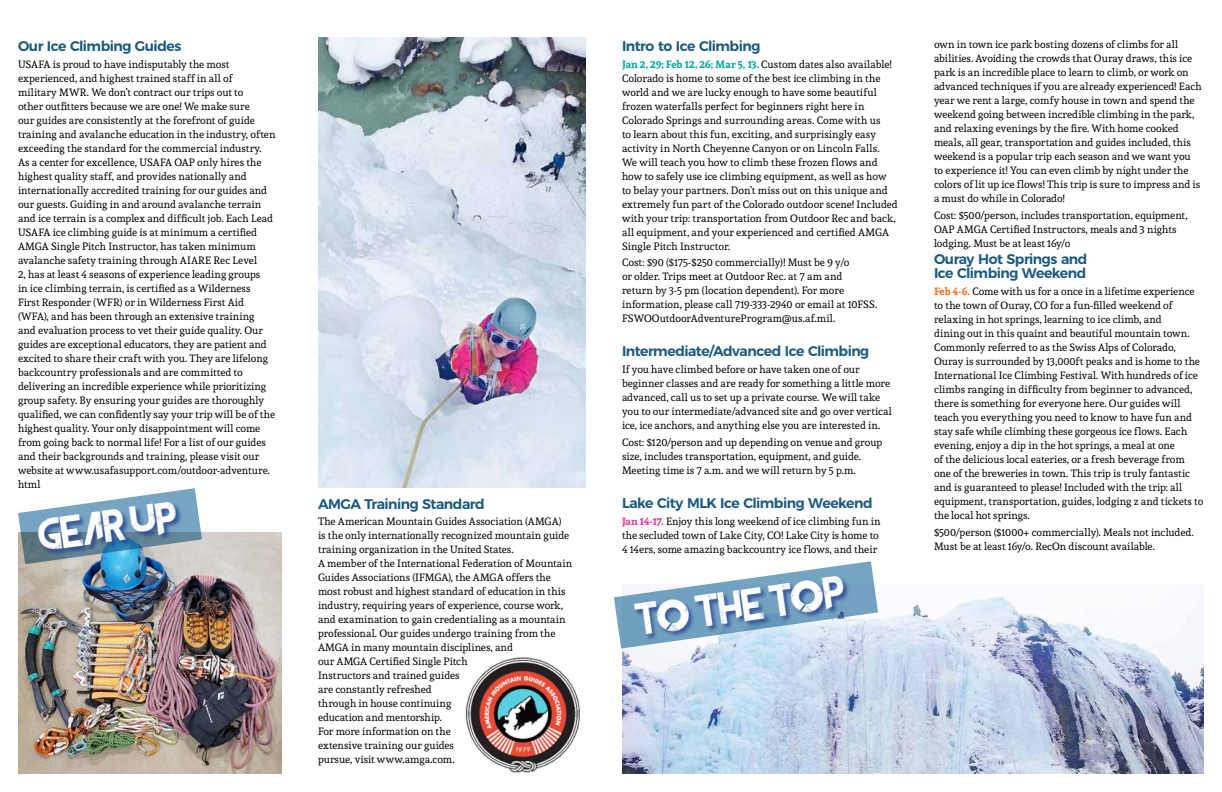
<style>
.page{position:relative;width:1222px;height:792px;background:#fff}
.page>*{position:absolute;margin:0;border:0;box-sizing:border-box;transform-origin:0 0}
.t1{font:27px "The Frontman";color:#fff}
.t2{font:600 14px/14px "Montserrat";letter-spacing:-.035em;color:#1b5a81}
.t3{font:10.5px/14px "Andada";letter-spacing:.005em;color:#000}
.s1{font-weight:700;color:#00a89e}
.s2{font-weight:700;color:#e23898}
.s3{font-weight:700;color:#f37121}
</style>
<div class="page">
<img style="left:318px;top:37px;width:268px;height:450px">
<img style="left:622px;top:596px;width:582px;height:178px">
<img style="left:465px;top:657px;width:115px;height:116px">
<img style="left:18px;top:533px;width:264px;height:241px">
<svg style="left:614px;top:561px;width:264px;height:88px"></svg>
<div style="left:634px;top:576px;width:216px;height:65px;background:#25408f;opacity:.75"></div>
<svg style="left:18px;top:488px;width:184px;height:76px"></svg>
<div style="left:38px;top:502px;width:145px;height:55px;background:#25408f;opacity:.75"></div>
<h2 class="t2" style="left:18px;top:38px;width:165px">Our Ice Climbing Guides</h2>
<p class="t3" style="left:18px;top:57px;width:259px">USAFA is proud to have indisputably the most experienced, and highest trained staff in all of<br>military MWR. We don’t contract our trips out to<br>other outfitters because we are one! We make sure<br>our guides are consistently at the forefront of guide training and avalanche education in the industry, often exceeding the standard for the commercial industry.<br>As a center for excellence, USAFA OAP only hires the highest quality staff, and provides nationally and internationally accredited training for our guides and our guests. Guiding in and around avalanche terrain and ice terrain is a complex and difficult job. Each Lead USAFA ice climbing guide is at minimum a certified AMGA Single Pitch Instructor, has taken minimum avalanche safety training through AIARE Rec Level<br>2, has at least 4 seasons of experience leading groups<br>in ice climbing terrain, is certified as a Wilderness<br>First Responder (WFR) or in Wilderness First Aid (WFA), and has been through an extensive training<br>and evaluation process to vet their guide quality. Our guides are exceptional educators, they are patient and excited to share their craft with you. They are lifelong backcountry professionals and are committed to delivering an incredible experience while prioritizing group safety. By ensuring your guides are thoroughly qualified, we can confidently say your trip will be of the highest quality. Your only disappointment will come from going back to normal life! For a list of our guides and their backgrounds and training, please visit our website at www.usafasupport.com/outdoor-adventure. html</p>
<h1 class="t1" style="left:37px;top:522px;width:142px;rotate:-8deg">gear up</h1>
<h2 class="t2" style="left:318px;top:495px;width:168px">AMGA Training Standard</h2>
<p class="t3" style="left:318px;top:515px;width:256px">The American Mountain Guides Association (AMGA)<br>is the only internationally recognized mountain guide training organization in the United States.<br>A member of the International Federation of Mountain Guides Associations (IFMGA), the AMGA offers the most robust and highest standard of education in this industry, requiring years of experience, course work, and examination to gain credentialing as a mountain professional. Our guides undergo training from the AMGA in many mountain disciplines, and<br>our AMGA Certified Single Pitch<br>Instructors and trained guides<br>are constantly refreshed<br>through in house continuing<br>education and mentorship.<br>For more information on the<br>extensive training our guides<br>pursue, visit www.amga.com.</p>
<h2 class="t2" style="left:622px;top:38px;width:140px">Intro to Ice Climbing</h2>
<p class="t3" style="left:622px;top:57px;width:277px"><span class="s1">Jan 2, 29; Feb 12, 26; Mar 5, 13.</span> Custom dates also available!<br>Colorado is home to some of the best ice climbing in the world and we are lucky enough to have some beautiful frozen waterfalls perfect for beginners right here in Colorado Springs and surrounding areas. Come with us<br>to learn about this fun, exciting, and surprisingly easy activity in North Cheyenne Canyon or on Lincoln Falls.<br>We will teach you how to climb these frozen flows and how to safely use ice climbing equipment, as well as how to belay your partners. Don’t miss out on this unique and extremely fun part of the Colorado outdoor scene! Included with your trip: transportation from Outdoor Rec and back, all equipment, and your experienced and certified AMGA Single Pitch Instructor.</p>
<p class="t3" style="left:622px;top:256px;width:257px">Cost: $90 ($175-$250 commercially)! Must be 9 y/o<br>or older. Trips meet at Outdoor Rec. at 7 am and<br>return by 3-5 pm (location dependent). For more information, please call 719-333-2940 or email at 10FSS.<br>FSWOOutdoorAdventureProgram@us.af.mil.</p>
<h2 class="t2" style="left:622px;top:343px;width:249px">Intermediate/Advanced Ice Climbing</h2>
<p class="t3" style="left:622px;top:362px;width:271px">If you have climbed before or have taken one of our beginner classes and are ready for something a little more advanced, call us to set up a private course. We will take you to our intermediate/advanced site and go over vertical ice, ice anchors, and anything else you are interested in.</p>
<p class="t3" style="left:622px;top:435px;width:262px">Cost: $120/person and up depending on venue and group size, includes transportation, equipment, and guide.<br>Meeting time is 7 a.m. and we will return by 5 p.m.</p>
<h2 class="t2" style="left:622px;top:495px;width:252px">Lake City MLK Ice Climbing Weekend</h2>
<p class="t3" style="left:622px;top:514px;width:260px"><span class="s2">Jan 14-17.</span> Enjoy this long weekend of ice climbing fun in the secluded town of Lake City, CO! Lake City is home to<br>4 14ers, some amazing backcountry ice flows, and their</p>
<h1 class="t1" style="left:634px;top:606px;width:213px;rotate:-8deg">To the top</h1>
<p class="t3" style="left:934px;top:37px;width:269px">own in town ice park bosting dozens of climbs for all abilities. Avoiding the crowds that Ouray draws, this ice park is an incredible place to learn to climb, or work on advanced techniques if you are already experienced! Each year we rent a large, comfy house in town and spend the weekend going between incredible climbing in the park, and relaxing evenings by the fire. With home cooked meals, all gear, transportation and guides included, this weekend is a popular trip each season and we want you to experience it! You can even climb by night under the colors of lit up ice flows! This trip is sure to impress and is a must do while in Colorado!</p>
<p class="t3" style="left:934px;top:208px;width:255px">Cost: $500/person, includes transportation, equipment,<br>OAP AMGA Certified Instructors, meals and 3 nights lodging. Must be at least 16y/o</p>
<h2 class="t2" style="left:934px;top:251px;width:155px">Ouray Hot Springs and<br>Ice Climbing Weekend</h2>
<p class="t3" style="left:934px;top:284px;width:271px"><span class="s3">Feb 4-6.</span> Come with us for a once in a lifetime experience to the town of Ouray, CO for a fun-filled weekend of relaxing in hot springs, learning to ice climb, and<br>dining out in this quaint and beautiful mountain town.<br>Commonly referred to as the Swiss Alps of Colorado, Ouray is surrounded by 13,000ft peaks and is home to the International Ice Climbing Festival. With hundreds of ice climbs ranging in difficulty from beginner to advanced, there is something for everyone here. Our guides will teach you everything you need to know to have fun and stay safe while climbing these gorgeous ice flows. Each evening, enjoy a dip in the hot springs, a meal at one<br>of the delicious local eateries, or a fresh beverage from one of the breweries in town. This trip is truly fantastic and is guaranteed to please! Included with the trip: all equipment, transportation, guides, lodging z and tickets to the local hot springs.</p>
<p class="t3" style="left:934px;top:525px;width:261px">$500/person ($1000+ commercially). Meals not included.<br>Must be at least 16y/o. RecOn discount available.</p>
</div>
